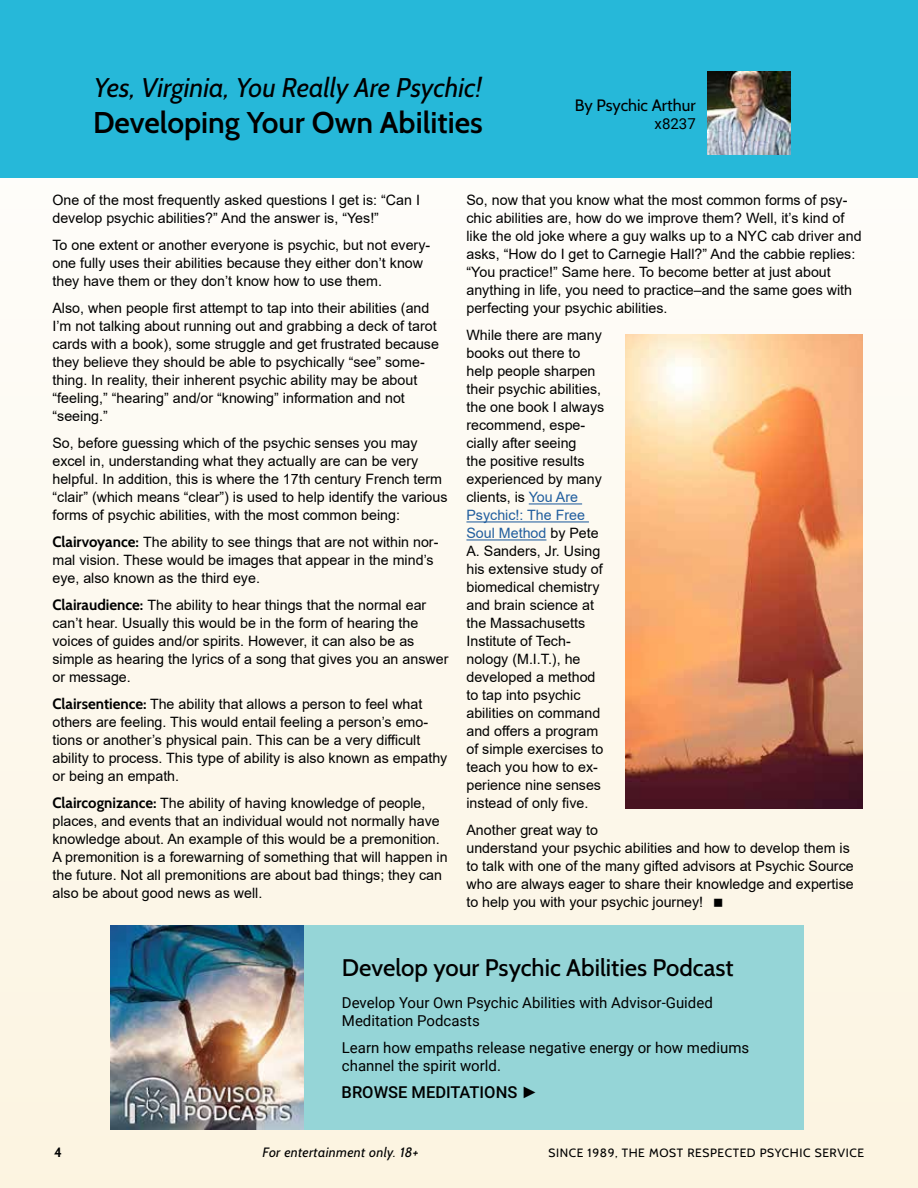
<style>
.page{position:relative;width:918px;height:1188px;background:#fff}
.page>*{position:absolute;margin:0;border:0;box-sizing:border-box;transform-origin:0 0}
.t1{font:600 30px "Cabin";color:#000}
.t2{font:italic 27px "Cabin";color:#000}
.t3{font:500 24px "Cabin";color:#000}
.t4{font:500 16.5px "Roboto";color:#000}
.t5{font:16.5px "Cabin";color:#000}
.t6{font:15px/18px "Roboto";color:#000}
.t7{font:14.25px/18px "Arial";color:#000}
.t8{font:italic 13.5px "Cabin";letter-spacing:.025em;color:#000}
.t9{font:700 13.5px "Cabin";color:#000}
.t10{font:12px "Cabin";letter-spacing:.05em;color:#000}
.s1{font-family:"Cabin";font-weight:700;font-size:15px}
.s2{color:#215e9e}
.s3{font-family:"Arial";font-weight:400}
</style>
<div class="page">
<div style="left:0;top:0;width:918px;height:1188px;background:linear-gradient(to right,#fdf9ef,#fdf8ed)"></div>
<div style="left:0;top:0;width:918px;height:178px;background:#26b8d9"></div>
<img style="left:708px;top:71px;width:83px;height:83px">
<hr style="left:529px;top:503px;width:53px;height:1px;background:#215e9e">
<hr style="left:466px;top:521px;width:123px;height:1px;background:#215e9e">
<hr style="left:466px;top:539px;width:80px;height:1px;background:#215e9e">
<img style="left:625px;top:334px;width:237px;height:475px">
<div style="left:111px;top:926px;width:693px;height:204px;background:#95d5d7"></div>
<img style="left:111px;top:926px;width:193px;height:204px">
<svg style="left:714px;top:899px;width:8px;height:8px"></svg>
<h2 class="t2" style="left:94px;top:71px;width:390px">Yes, Virginia, You Really Are Psychic!</h2>
<h1 class="t1" style="left:93px;top:104px;width:391px">Developing Your Own Abilities</h1>
<p class="t5" style="left:575px;top:95px;width:122px">By Psychic Arthur</p>
<p class="t6" style="left:655px;top:114px;width:43px">x8237</p>
<p class="t7" style="left:52px;top:191px;width:369px">One of the most frequently asked questions I get is: “Can I develop psychic abilities?” And the answer is, “Yes!”</p>
<p class="t7" style="left:52px;top:236px;width:379px">To one extent or another everyone is psychic, but not every&shy;one fully uses their abilities because they either don’t know they have them or they don’t know how to use them.</p>
<p class="t7" style="left:52px;top:299px;width:388px">Also, when people first attempt to tap into their abilities (and I’m not talking about running out and grabbing a deck of tarot cards with a book), some struggle and get frustrated because they believe they should be able to psychically “see” some&shy;thing. In reality, their inherent psychic ability may be about “feeling,” “hearing” and/or “knowing” information and not “seeing.”</p>
<p class="t7" style="left:52px;top:434px;width:397px">So, before guessing which of the psychic senses you may excel in, understanding what they actually are can be very helpful. In addition, this is where the 17th century French term “clair” (which means “clear”) is used to help identify the various forms of psychic abilities, with the most common being:</p>
<p class="t7" style="left:52px;top:533px;width:388px"><span class="s1">Clairvoyance:</span> The ability to see things that are not within nor&shy;mal vision. These would be images that appear in the mind’s eye, also known as the third eye.</p>
<p class="t7" style="left:52px;top:596px;width:398px"><span class="s1">Clairaudience:</span> The ability to hear things that the normal ear can’t hear. Usually this would be in the form of hearing the voices of guides and/or spirits. However, it can also be as simple as hearing the lyrics of a song that gives you an answer or message.</p>
<p class="t7" style="left:52px;top:695px;width:396px"><span class="s1">Clairsentience:</span> The ability that allows a person to feel what others are feeling. This would entail feeling a person’s emo&shy;tions or another’s physical pain. This can be a very difficult ability to process. This type of ability is also known as empathy or being an empath.</p>
<p class="t7" style="left:52px;top:794px;width:397px"><span class="s1">Claircognizance:</span> The ability of having knowledge of people, places, and events that an individual would not normally have knowledge about. An example of this would be a premonition.<br>A premonition is a forewarning of something that will happen in the future. Not all premonitions are about bad things; they can also be about good news as well.</p>
<p class="t7" style="left:466px;top:191px;width:397px">So, now that you know what the most common forms of psy&shy;chic abilities are, how do we improve them? Well, it’s kind of like the old joke where a guy walks up to a NYC cab driver and asks, “How do I get to Carnegie Hall?” And the cabbie replies: “You practice!” Same here. To become better at just about anything in life, you need to practice–and the same goes with perfecting your psychic abilities.</p>
<p class="t7" style="left:466px;top:326px;width:139px">While there are many books out there to help people sharpen their psychic abilities, the one book I always recommend, espe&shy;cially after seeing<br>the positive results experienced by many clients, is <span class="s2">You Are<br>Psychic!: The Free<br>Soul Method</span> by Pete<br>A. Sanders, Jr. Using his extensive study of biomedical chemistry and brain science at the Massachusetts<br>Institute of Tech&shy;nology (M.I.T.), he developed a method to tap into psychic abilities on command and offers a program of simple exercises to teach you how to ex&shy;perience nine senses instead of only five.</p>
<p class="t7" style="left:466px;top:821px;width:389px">Another great way to<br>understand your psychic abilities and how to develop them is to talk with one of the many gifted advisors at Psychic Source who are always eager to share their knowledge and expertise to help you with your psychic journey!</p>
<h3 class="t3" style="left:342px;top:953px;width:393px">Develop your Psychic Abilities Podcast</h3>
<p class="t6" style="left:342px;top:993px;width:372px">Develop Your Own Psychic Abilities with Advisor-Guided<br>Meditation Podcasts</p>
<p class="t6" style="left:342px;top:1038px;width:409px">Learn how empaths release negative energy or how mediums channel the spirit world.</p>
<p class="t4" style="left:342px;top:1080px;width:198px">BROWSE MEDITATIONS <span class="s3">►</span></p>
<p class="t9" style="left:54px;top:1144px;width:9px">4</p>
<p class="t8" style="left:262px;top:1144px;width:158px">For entertainment only. 18+</p>
<p class="t10" style="left:548px;top:1145px;width:317px">SINCE 1989, THE MOST RESPECTED PSYCHIC SERVICE</p>
</div>
